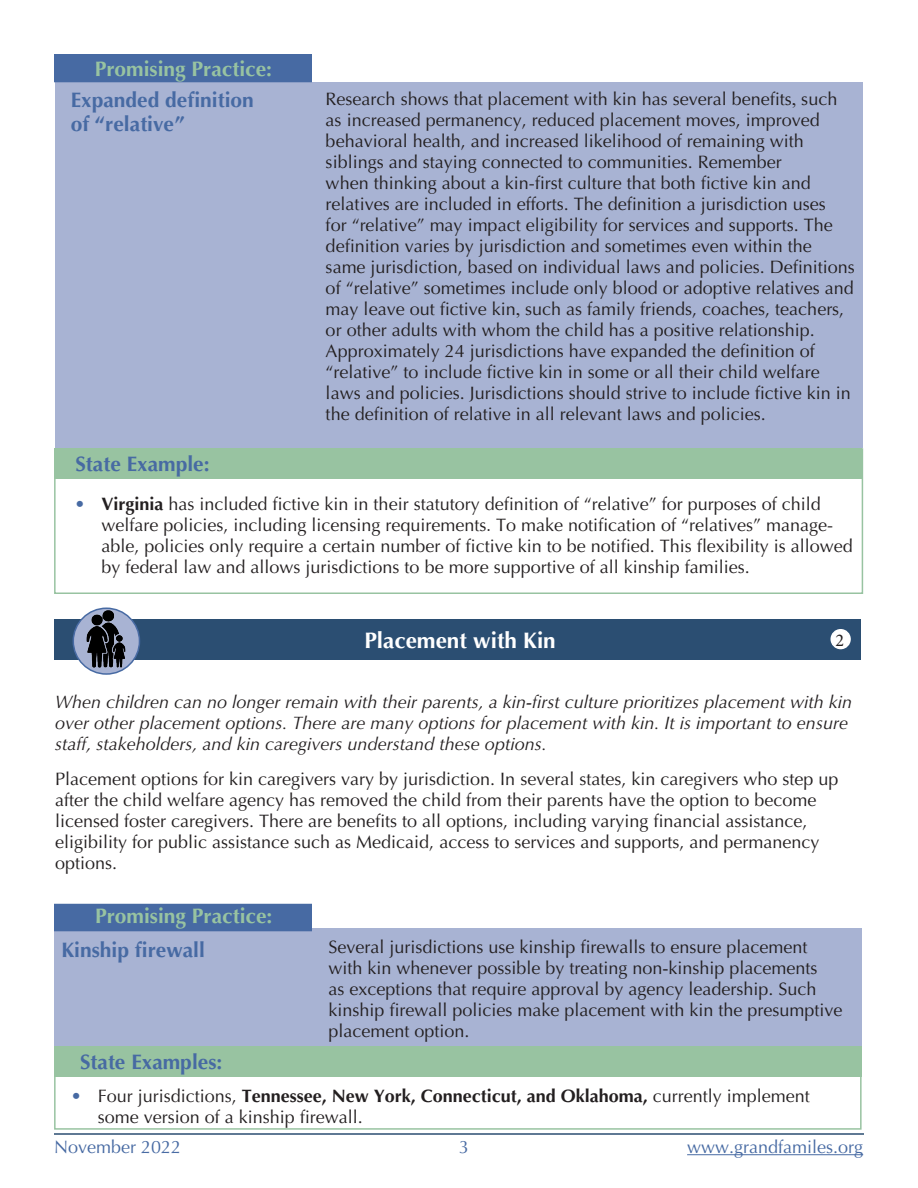
<style>
.page{position:relative;width:918px;height:1188px;background:#fff}
.page>*{position:absolute;margin:0;border:0;box-sizing:border-box;transform-origin:0 0}
.Heading_2{font:700 22.5px "Optima";color:#fff}
.Heading{font:700 21px/24px "Optima";color:#476aa3}
.Heading-2{font:700 21px "Optima";color:#98c3a1}
.Body_Text{font:18px/21px "Optima";color:#231f20}
.Body_text_space_abov{font:18px/21px "Optima";color:#231f20}
.Body_Text-2{font:italic 18px/21px "Optima";color:#231f20}
.t1{font:18px "Optima";color:#476aa3}
.t2{font:18px "Minion Pro";color:#231f20}
.s1{font-family:"Times New Roman"}
.s2{color:#476aa3}
.s3{font-weight:700}
</style>
<div class="page">
<hr style="left:687px;top:1154px;width:176px;height:1px;background:#476aa3">
<hr style="left:54px;top:1133px;width:810px;height:2px;background:#2b4e72">
<div style="left:54px;top:929px;width:808px;height:117px;background:#a8b3d3"></div>
<div style="left:54px;top:904px;width:258px;height:27px;background:#476aa3"></div>
<div style="left:55px;top:82px;width:807px;height:366px;background:#a8b3d3"></div>
<div style="left:54px;top:54px;width:258px;height:28px;background:#476aa3"></div>
<div style="left:54px;top:448px;width:809px;height:146px;border:2px solid #98c3a1"></div>
<div style="left:54px;top:448px;width:807px;height:30px;background:#98c3a1"></div>
<div style="left:54px;top:620px;width:807px;height:40px;background:#2b4e72"></div>
<div style="left:73px;top:608px;width:66px;height:66px;background:#a8b3d3;border-radius:50%"></div>
<img style="left:87px;top:610px;width:38px;height:58px">
<div style="left:73px;top:608px;width:67px;height:67px;border:2px solid #476aa3;border-radius:50%"></div>
<div style="left:831px;top:630px;width:19px;height:19px;background:#fff;border-radius:50%"></div>
<div style="left:831px;top:629px;width:20px;height:20px;border:2px solid #fff;border-radius:50%"></div>
<div style="left:54px;top:1046px;width:808px;height:30px;background:#98c3a1"></div>
<div style="left:54px;top:1047px;width:808px;height:83px;border:2px solid #98c3a1"></div>
<p class="Heading-2" style="left:95px;top:56px;width:179px">Promising Practice:</p>
<p class="Heading" style="left:71px;top:88px;width:185px">Expanded definition of “relative”</p>
<p class="Body_Text" style="left:326px;top:88px;width:531px">Research shows that placement with kin has several benefits<span class="s1">,</span> such as increased permanency, reduced placement moves, improved behavioral health, and increased likelihood of remaining with siblings and staying connected to communities. Remember<br>when thinking about a kin-first culture that both fictive kin and relatives are included in efforts. The definition a jurisdiction uses<br>for “relative” may impact eligibility for services and supports. The definition varies by jurisdiction and sometimes even within the same jurisdiction, based on individual laws and policies. Definitions of “relative” sometimes include only blood or adoptive relatives and may leave out fictive kin<span class="s1">,</span> such as family friends, coaches, teachers, or other adults with whom the child has a positive relationship.<br>Approximately 24 jurisdictions have expanded the definition of “relative” to include fictive kin in some or all their child welfare laws and policies. Jurisdictions should strive to include fictive kin in the definition of relative in all relevant laws and policies.</p>
<p class="Heading" style="left:75px;top:452px;width:136px">State Example:</p>
<p class="Body_Text" style="left:102px;top:494px;width:753px;text-indent:-27px"><span class="s2">•</span> <span class="s3">Virginia</span> has included fictive kin in their statutory definition of “relative” for purposes of child welfare policies, including licensing requirements<span class="s1">.</span> To make notification of “relatives” manage&shy;able, policies only require a certain number of fictive kin to be notified. This flexibility is allowed by federal law and allows jurisdictions to be more supportive of all kinship families.</p>
<p class="Heading_2" style="left:364px;top:627px;width:193px">Placement with Kin</p>
<p class="t2" style="left:836px;top:628px;width:10px">2</p>
<p class="Body_Text-2" style="left:55px;top:692px;width:799px">When children can no longer remain with their parents, a kin<span class="s1">-</span>first culture prioritizes placement with kin over other placement options. There are many options for placement with kin. It is important to ensure staff, stakeholders, and kin caregivers understand these options.</p>
<p class="Body_text_space_abov" style="left:55px;top:769px;width:785px">Placement options for kin caregivers vary by jurisdiction. In several states, kin caregivers who step up after the child welfare agency has removed the child from their parents have the option to become licensed foster caregivers. There are benefits to all options, including varying financial assistance, eligibility for public assistance such as Medicaid, access to services and supports, and permanency options.</p>
<p class="Heading-2" style="left:95px;top:903px;width:179px">Promising Practice:</p>
<p class="Body_Text" style="left:328px;top:936px;width:516px">Several jurisdictions use kinship firewalls to ensure placement with kin whenever possible by treating non<span class="s1">-</span>kinship placements<br>as exceptions that require approval by agency leadership. Such kinship firewall policies make placement with kin the presumptive placement option.</p>
<p class="Heading" style="left:80px;top:1050px;width:144px">State Examples:</p>
<p class="Body_Text" style="left:98px;top:1085px;width:714px;text-indent:-27px"><span class="s2">•</span> Four jurisdictions, <span class="s3">Tennessee, New York, Connecticut, and Oklahoma,</span> currently implement some version of a kinship firewall.</p>
<p class="Heading" style="left:61px;top:938px;width:145px">Kinship firewall</p>
<p class="t1" style="left:54px;top:1136px;width:129px">November 2022</p>
<p class="t1" style="left:459px;top:1136px;width:12px">3</p>
<p class="t1" style="left:687px;top:1136px;width:178px">www.grandfamiles.org</p>
</div>
